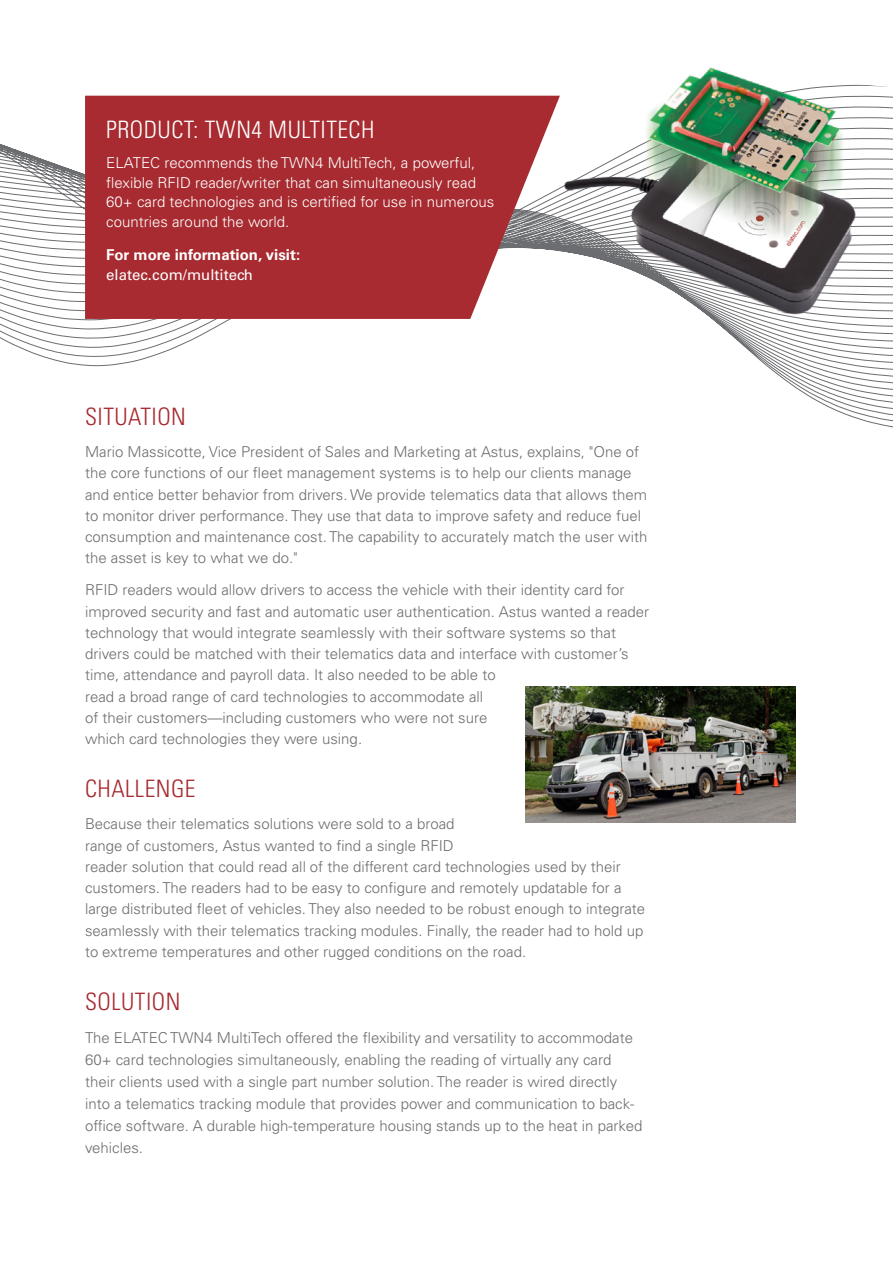
<style>
.page{position:relative;width:893px;height:1263px;background:#fff}
.page>*{position:absolute;margin:0;border:0;box-sizing:border-box;transform-origin:0 0}
.Headline{font:300 condensed 24px "Univers LT Pro";letter-spacing:.02em;color:#a72b30}
.Headline-2{font:300 condensed 24px "Univers LT Pro";letter-spacing:.02em;color:#fff}
.Copy{font:300 15px/21.3px "Univers LT Pro 45";color:#6c6d70}
.Aufzählung{font:300 15px/22px "Univers LT Pro 45";color:#6c6d70}
.Aufzählung_weiß{font:300 15px/19.5px "Univers LT Pro 45";color:#fff}
.Aufzählung_weiß-2{font:700 15px "Univers LT Pro 65";color:#fff}
.Aufzählung_weiß-3{font:15px "Univers LT Pro 55 Roman";color:#fff}
</style>
<div class="page">
<svg style="left:0;top:85px;width:893px;height:343px"></svg>
<svg style="left:85px;top:96px;width:475px;height:223px;background:#ac3c41"></svg>
<img style="left:526px;top:687px;width:269px;height:136px">
<img style="left:560px;top:67px;width:303px;height:250px">
<p class="Headline-2" style="left:106px;top:113px;width:270px">PRODUCT: TWN4 MULTITECH</p>
<p class="Aufzählung_weiß" style="left:106px;top:153px;width:389px">ELATEC recommends the TWN4 MultiTech, a powerful, flexible RFID reader/writer that can simultaneously read 60+ card technologies and is certified for use in numerous countries around the world.</p>
<p class="Aufzählung_weiß-2" style="left:106px;top:244px;width:195px">For more information, visit:</p>
<p class="Aufzählung_weiß-3" style="left:106px;top:264px;width:148px">elatec.com/multitech</p>
<p class="Headline" style="left:85px;top:400px;width:102px">SITUATION</p>
<p class="Copy" style="left:85px;top:441px;width:564px">Mario Massicotte, Vice President of Sales and Marketing at Astus, explains, "One of the core functions of our fleet management systems is to help our clients manage and entice better behavior from drivers. We provide telematics data that allows them to monitor driver performance. They use that data to improve safety and reduce fuel consumption and maintenance cost. The capability to accurately match the user with the asset is key to what we do."</p>
<p class="Copy" style="left:85px;top:579px;width:566px">RFID readers would allow drivers to access the vehicle with their identity card for improved security and fast and automatic user authentication. Astus wanted a reader technology that would integrate seamlessly with their software systems so that drivers could be matched with their telematics data and interface with customer’s time, attendance and payroll data. It also needed to be able to<br>read a broad range of card technologies to accommodate all<br>of their customers—including customers who were not sure<br>which card technologies they were using.</p>
<p class="Headline" style="left:85px;top:773px;width:112px">CHALLENGE</p>
<p class="Copy" style="left:85px;top:813px;width:562px">Because their telematics solutions were sold to a broad<br>range of customers, Astus wanted to find a single RFID<br>reader solution that could read all of the different card technologies used by their customers. The readers had to be easy to configure and remotely updatable for a large distributed fleet of vehicles. They also needed to be robust enough to integrate seamlessly with their telematics tracking modules. Finally, the reader had to hold up to extreme temperatures and other rugged conditions on the road.</p>
<p class="Headline" style="left:85px;top:985px;width:97px">SOLUTION</p>
<p class="Aufzählung" style="left:85px;top:1026px;width:559px">The ELATEC TWN4 MultiTech offered the flexibility and versatility to accommodate 60+ card technologies simultaneously, enabling the reading of virtually any card their clients used with a single part number solution. The reader is wired directly into a telematics tracking module that provides power and communication to back&shy;office software. A durable high-temperature housing stands up to the heat in parked vehicles.</p>
</div>
